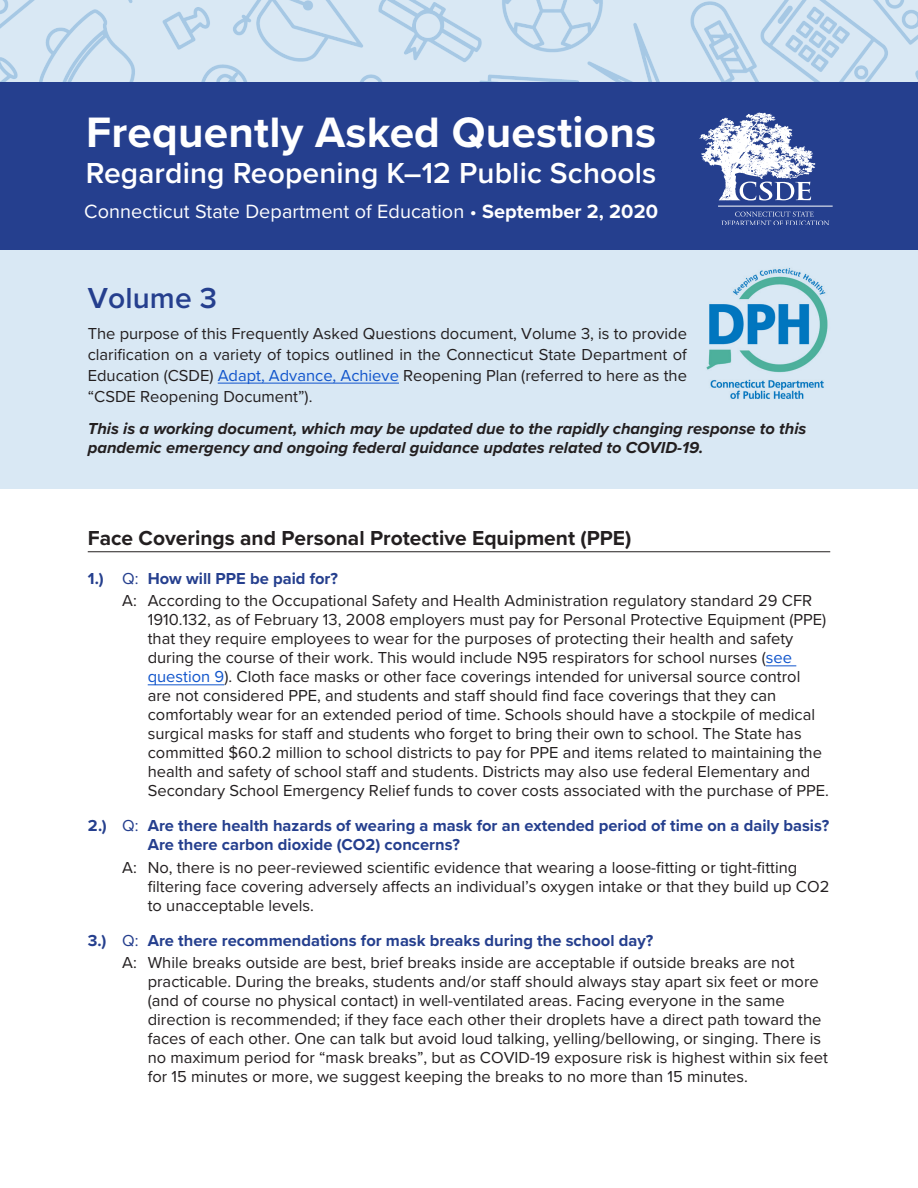
<style>
.page{position:relative;width:918px;height:1188px;background:#fff}
.page>*{position:absolute;margin:0;border:0;box-sizing:border-box;transform-origin:0 0}
.t1{font:700 44.1px "Proxima Nova";letter-spacing:.005em;color:#fff}
.t2{font:600 30px "Proxima Nova";letter-spacing:.005em;color:#fff}
.t3{font:600 30px "Proxima Nova";letter-spacing:.005em;color:#253f8e}
.t4{font:700 21px "Proxima Nova";color:#231f20}
.t5{font:19.8px "Proxima Nova";letter-spacing:.005em;color:#fff}
.body_last_answer{font:16.5px/18.9px "Proxima Nova";color:#231f20}
.body_answer_paragrap{font:16.5px/21px "Proxima Nova";color:#231f20;text-align:justify}
.H2__question{font:700 16.5px/19px "Proxima Nova";color:#253f8e}
.t6{font:italic 700 16.5px/18.9px "Proxima Nova";color:#231f20}
.s1{font-weight:700}
.s2{color:#15c}
.s3{font-weight:400}
</style>
<div class="page">
<img style="left:0;top:0;width:918px;height:82px">
<div style="left:0;top:82px;width:918px;height:168px;background:#253f8e"></div>
<div style="left:0;top:250px;width:918px;height:239px;background:#d9e8f4"></div>
<svg style="left:721px;top:211px;width:108px;height:13px"></svg>
<svg style="left:699px;top:113px;width:116px;height:87px"></svg>
<hr style="left:718px;top:206px;width:115px;height:1px;background:#fff">
<hr style="left:218px;top:383px;width:181px;height:1px;background:#15c">
<hr style="left:88px;top:551px;width:742px;height:1px;background:#231f20">
<hr style="left:766px;top:666px;width:30px;height:1px;background:#15c">
<hr style="left:148px;top:685px;width:76px;height:1px;background:#15c">
<img style="left:706px;top:268px;width:122px;height:131px">
<p class="t1" style="left:86px;top:99px;width:572px">Frequently Asked Questions</p>
<p class="t2" style="left:86px;top:151px;width:572px">Regarding Reopening K–12 Public Schools</p>
<p class="t5" style="left:84px;top:197px;width:575px">Connecticut State Department of Education • <span class="s1">September 2, 2020</span></p>
<p class="t3" style="left:88px;top:275px;width:131px">Volume 3</p>
<p class="body_answer_paragrap" style="left:88px;top:322px;width:601px">The purpose of this Frequently Asked Questions document, Volume 3, is to provide clarification on a variety of topics outlined in the Connecticut State Department of Education (CSDE) <span class="s2">Adapt, Advance, Achieve</span> Reopening Plan (referred to here as the “CSDE Reopening Document”).</p>
<p class="t6" style="left:88px;top:419px;width:720px">This is a working document, which may be updated due to the rapidly changing response to this pandemic emergency and ongoing federal guidance updates related to COVID-19.</p>
<h1 class="t4" style="left:88px;top:522px;width:545px">Face Coverings and Personal Protective Equipment (PPE)</h1>
<p class="H2__question" style="left:88px;top:568px;width:252px">1.) <span class="s3">Q:</span> How will PPE be paid for?</p>
<p class="body_last_answer" style="left:148px;top:591px;width:683px;text-indent:-25px">A: According to the Occupational Safety and Health Administration regulatory standard 29 CFR 1910.132, as of February 13, 2008 employers must pay for Personal Protective Equipment (PPE) that they require employees to wear for the purposes of protecting their health and safety during the course of their work. This would include N95 respirators for school nurses (<span class="s2">see question 9</span>). Cloth face masks or other face coverings intended for universal source control<br>are not considered PPE, and students and staff should find face coverings that they can comfortably wear for an extended period of time. Schools should have a stockpile of medical surgical masks for staff and students who forget to bring their own to school. The State has committed $60.2 million to school districts to pay for PPE and items related to maintaining the health and safety of school staff and students. Districts may also use federal Elementary and Secondary School Emergency Relief funds to cover costs associated with the purchase of PPE.</p>
<p class="H2__question" style="left:148px;top:816px;width:683px;text-indent:-60px">2.) <span class="s3">Q:</span> Are there health hazards of wearing a mask for an extended period of time on a daily basis?<br>Are there carbon dioxide (CO2) concerns?</p>
<p class="body_answer_paragrap" style="left:148px;top:857px;width:683px;line-height:18.9px;text-align:left;text-indent:-25px">A: No, there is no peer-reviewed scientific evidence that wearing a loose-fitting or tight-fitting filtering face covering adversely affects an individual’s oxygen intake or that they build up CO2 to unacceptable levels.</p>
<p class="H2__question" style="left:88px;top:930px;width:567px">3.) <span class="s3">Q:</span> Are there recommendations for mask breaks during the school day?</p>
<p class="body_last_answer" style="left:148px;top:953px;width:682px;text-indent:-25px">A: While breaks outside are best, brief breaks inside are acceptable if outside breaks are not practicable. During the breaks, students and/or staff should always stay apart six feet or more (and of course no physical contact) in well-ventilated areas. Facing everyone in the same direction is recommended; if they face each other their droplets have a direct path toward the faces of each other. One can talk but avoid loud talking, yelling/bellowing, or singing. There is no maximum period for “mask breaks”, but as COVID-19 exposure risk is highest within six feet for 15 minutes or more, we suggest keeping the breaks to no more than 15 minutes.</p>
</div>
